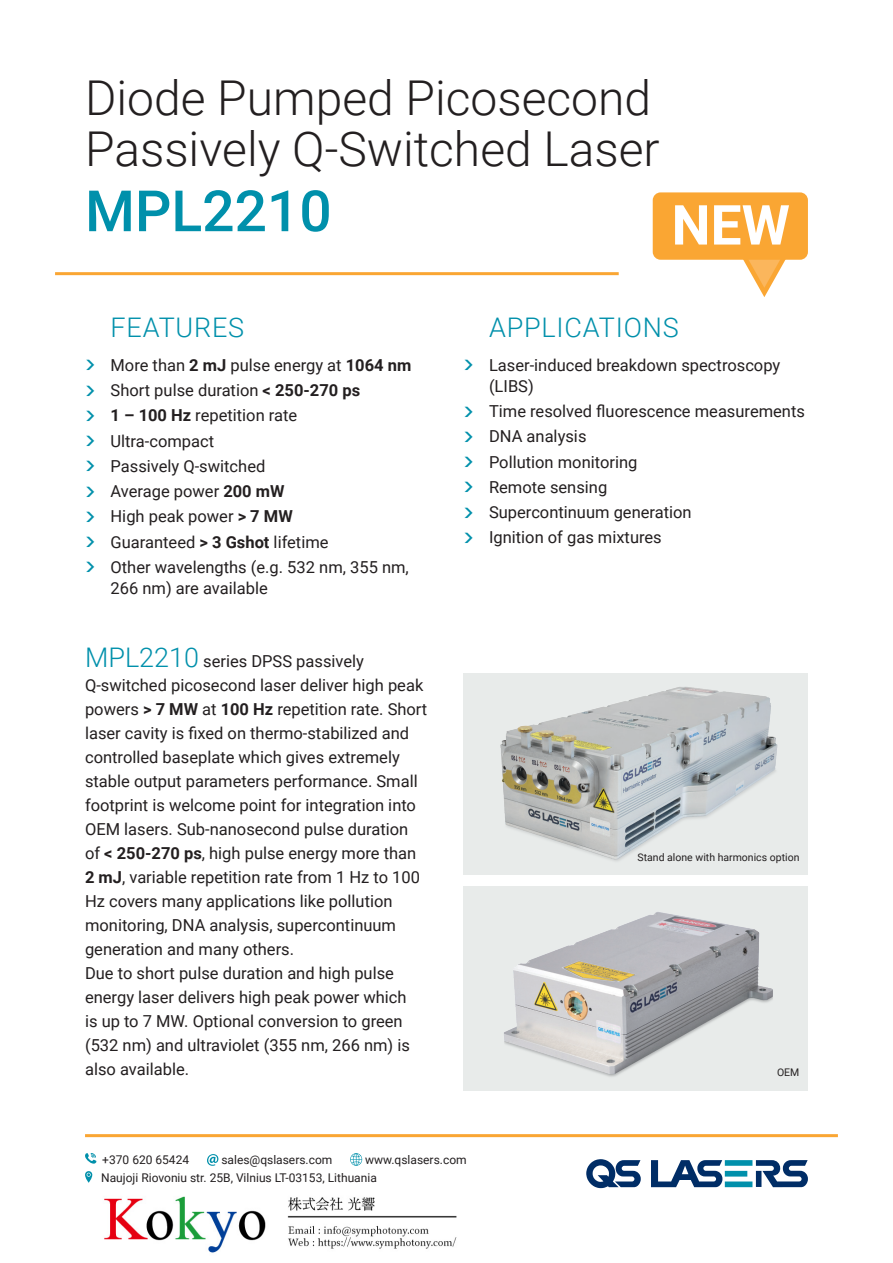
<style>
.page{position:relative;width:893px;height:1263px;background:#fff}
.page>*{position:absolute;margin:0;border:0;box-sizing:border-box;transform-origin:0 0}
.Title_model{font:500 57px "Roboto";color:#0090ab}
.t1{font:700 55.2px "Roboto";color:#fff}
.t2{font:300 48px/51px "Roboto";color:#231f20}
.Features_head{font:300 27px "Roboto";letter-spacing:.03em;color:#0090ab}
.Text{font:16.5px/24px "Roboto";color:#231f20}
.t3{font:12px/18px "Roboto";color:#231f20}
.Parasas{font:10.5px "Roboto";color:#231f20}
.s1{font-weight:700}
.s2{font-weight:300;font-size:27px;color:#0090ab}
</style>
<div class="page">
<hr style="left:85px;top:1134px;width:753px;height:3px;background:#faa633">
<svg style="left:651px;top:1160px;width:157px;height:27px"></svg>
<svg style="left:586px;top:1159px;width:55px;height:29px"></svg>
<svg style="left:85px;top:1153px;width:11px;height:11px"></svg>
<svg style="left:207px;top:1154px;width:11px;height:12px"></svg>
<svg style="left:350px;top:1153px;width:12px;height:13px"></svg>
<svg style="left:85px;top:1171px;width:7px;height:12px"></svg>
<hr style="left:55px;top:272px;width:564px;height:3px;background:#faa633">
<div style="left:463px;top:673px;width:345px;height:202px;background:#e8ebea"></div>
<div style="left:463px;top:886px;width:345px;height:204px;background:#e8ebea"></div>
<img style="left:500px;top:687px;width:278px;height:174px">
<img style="left:504px;top:912px;width:269px;height:165px">
<svg style="left:743px;top:260px;width:43px;height:37px"></svg>
<div style="left:653px;top:192px;width:155px;height:68px;background:#faa633;border-radius:8px"></div>
<img style="left:104px;top:1196px;width:353px;height:57px">
<p class="t2" style="left:85px;top:70px;width:576px">Diode Pumped Picosecond<br>Passively Q-Switched Laser</p>
<p class="Title_model" style="left:85px;top:171px;width:248px">MPL2210</p>
<p class="t1" style="left:672px;top:186px;width:120px">NEW</p>
<p class="Features_head" style="left:111px;top:309px;width:135px">FEATURES</p>
<p class="Text" style="left:111px;top:352px;width:302px">More than <span class="s1">2 mJ</span> pulse energy at <span class="s1">1064 nm</span></p>
<p class="Text" style="left:111px;top:378px;width:251px">Short pulse duration <span class="s1">&lt; 250-270 ps</span></p>
<p class="Text" style="left:111px;top:403px;width:188px"><span class="s1">1 – 100 Hz</span> repetition rate</p>
<p class="Text" style="left:111px;top:428px;width:105px">Ultra-compact</p>
<p class="Text" style="left:111px;top:453px;width:156px">Passively Q-switched</p>
<p class="Text" style="left:111px;top:479px;width:176px">Average power <span class="s1">200 mW</span></p>
<p class="Text" style="left:111px;top:504px;width:184px">High peak power <span class="s1">&gt; 7 MW</span></p>
<p class="Text" style="left:111px;top:529px;width:219px">Guaranteed <span class="s1">&gt; 3 Gshot</span> lifetime</p>
<p class="Text" style="left:111px;top:556px;width:300px;line-height:21px">Other wavelengths (e.g. 532 nm, 355 nm,<br>266 nm) are available</p>
<p class="Text" style="left:85px;top:648px;width:280px"><span class="s2">MPL2210</span> series DPSS passively</p>
<p class="Text" style="left:85px;top:672px;width:344px">Q-switched picosecond laser deliver high peak powers <span class="s1">&gt; 7 MW</span> at <span class="s1">100 Hz</span> repetition rate. Short laser cavity is fixed on thermo-stabilized and controlled baseplate which gives extremely stable output parameters performance. Small footprint is welcome point for integration into OEM lasers. Sub-nanosecond pulse duration of <span class="s1">&lt; 250-270 ps</span>, high pulse energy more than <span class="s1">2 mJ</span>, variable repetition rate from 1 Hz to 100<br>Hz covers many applications like pollution monitoring, DNA analysis, supercontinuum generation and many others.</p>
<p class="Text" style="left:85px;top:960px;width:326px">Due to short pulse duration and high pulse energy laser delivers high peak power which is up to 7 MW. Optional conversion to green (532 nm) and ultraviolet (355 nm, 266 nm) is also available.</p>
<p class="Features_head" style="left:489px;top:309px;width:191px">APPLICATIONS</p>
<p class="Text" style="left:489px;top:354px;width:293px;line-height:21px">Laser-induced breakdown spectroscopy (LIBS)</p>
<p class="Text" style="left:489px;top:399px;width:317px">Time resolved fluorescence measurements</p>
<p class="Text" style="left:489px;top:424px;width:99px">DNA analysis</p>
<p class="Text" style="left:489px;top:449px;width:150px">Pollution monitoring</p>
<p class="Text" style="left:489px;top:474px;width:120px">Remote sensing</p>
<p class="Text" style="left:489px;top:500px;width:204px">Supercontinuum generation</p>
<p class="Text" style="left:489px;top:525px;width:174px">Ignition of gas mixtures</p>
<p class="Parasas" style="left:638px;top:850px;width:163px">Stand alone with harmonics option</p>
<p class="Parasas" style="left:777px;top:1065px;width:24px">OEM</p>
<p class="t3" style="left:101px;top:1150px;width:367px;text-indent:264px">www.qslasers.com<br>Naujoji Riovoniu str. 25B, Vilnius LT-03153, Lithuania</p>
<p class="t3" style="left:102px;top:1150px;width:88px">+370 620 65424</p>
<p class="t3" style="left:221px;top:1150px;width:112px">sales@qslasers.com</p>
</div>
